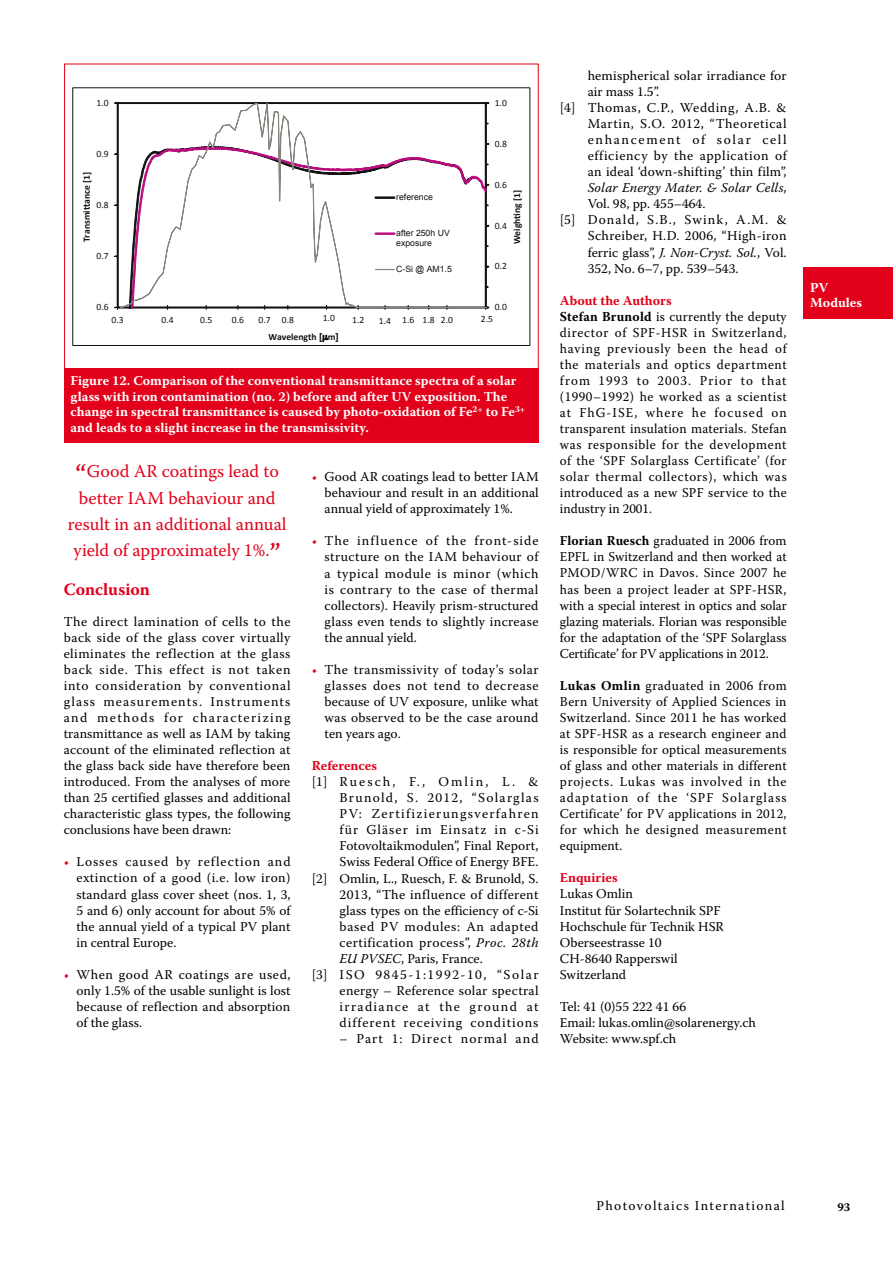
<style>
.page{position:relative;width:893px;height:1263px;background:#fff}
.page>*{position:absolute;margin:0;border:0;box-sizing:border-box;transform-origin:0 0}
.t1{font:18px/26.2px "Warnock Pro";color:#e2001a;text-align:center}
.t2{font:700 17.25px "Warnock Pro";color:#e2001a}
.t3{font:13.5px/16px "Warnock Pro";letter-spacing:.02em;color:#000;text-align:justify}
.t4{font:13.5px/16px "Warnock Pro";letter-spacing:.045em;color:#000}
.t5{font:13.5px/16px "Warnock Pro";color:#000}
.t6{font:700 13.5px/15.8px "Warnock Pro";color:#fff}
.t7{font:13.5px "Warnock Pro";letter-spacing:.09em;color:#000}
.t8{font:13.5px "Warnock Pro";letter-spacing:.08em;color:#000}
.t9{font:italic 13.5px "Warnock Pro";letter-spacing:.01em;color:#000}
.t10{font:13.5px "Warnock Pro";letter-spacing:.07em;color:#000}
.t11{font:13.5px "Warnock Pro";letter-spacing:.04em;color:#000}
.t12{font:13.5px "Warnock Pro";letter-spacing:.11em;color:#000}
.t13{font:13.5px "Warnock Pro";letter-spacing:.1em;color:#000}
.t14{font:13.5px "Warnock Pro";letter-spacing:.075em;color:#000}
.t15{font:13.5px "Warnock Pro";letter-spacing:.095em;color:#000}
.t16{font:13.5px "Warnock Pro";letter-spacing:.15em;color:#000}
.t17{font:13.5px "Warnock Pro";letter-spacing:.125em;color:#000}
.t18{font:700 13.5px "Warnock Pro";color:#e2001a}
.t19{font:700 12px "Warnock Pro";color:#000}
.t20{font:9.6px "Calibri";color:#111211}
.t21{font:700 9.6px "Calibri";color:#111211}
.t22{font:8.7px/9.9px "Arial";color:#111211}
.s1{font-family:"Arial"}
.s2{font-size:30px}
.s3{color:#e2001a}
.s4{font-style:italic}
.s5{font-style:normal}
.s6{font-weight:700;color:#e2001a}
.s7{font-weight:700}
</style>
<div class="page">
<div style="left:804px;top:268px;width:89px;height:51px;background:#e2001a"></div>
<hr style="left:118px;top:103px;width:1px;height:204px;background:#111211">
<div style="left:117px;top:103px;width:1px;height:205px;border:1px solid #111211"></div>
<svg style="left:120px;top:103px;width:366px;height:41px"></svg>
<svg style="left:114px;top:144px;width:375px;height:166px"></svg>
<div style="left:72px;top:87px;width:458px;height:259px;border:1px solid #111211"></div>
<div style="left:64px;top:368px;width:475px;height:75px;background:#e2001a"></div>
<svg style="left:323px;top:335px;width:5px;height:8px"></svg>
<p class="t20" style="left:96px;top:97px;width:14px">1.0</p>
<p class="t20" style="left:96px;top:148px;width:14px">0.9</p>
<p class="t21" style="left:81px;top:242px;width:72px;rotate:-90deg">Transmittance [1]</p>
<p class="t20" style="left:96px;top:199px;width:14px">0.8</p>
<p class="t20" style="left:96px;top:250px;width:14px">0.7</p>
<p class="t20" style="left:96px;top:301px;width:14px">0.6</p>
<p class="t22" style="left:396px;top:193px;width:38px">reference</p>
<p class="t22" style="left:396px;top:228px;width:55px">after 250h UV exposure</p>
<p class="t22" style="left:396px;top:264px;width:57px">C-Si @ AM1.5</p>
<p class="t20" style="left:495px;top:97px;width:14px">1.0</p>
<p class="t20" style="left:495px;top:137px;width:14px">0.8</p>
<p class="t20" style="left:495px;top:178px;width:14px">0.6</p>
<p class="t21" style="left:511px;top:244px;width:56px;rotate:-90deg">Weighting [1]</p>
<p class="t20" style="left:495px;top:219px;width:14px">0.4</p>
<p class="t20" style="left:495px;top:260px;width:14px">0.2</p>
<p class="t20" style="left:495px;top:301px;width:14px">0.0</p>
<p class="t20" style="left:112px;top:314px;width:14px">0.3</p>
<p class="t20" style="left:161px;top:314px;width:14px">0.4</p>
<p class="t20" style="left:200px;top:314px;width:14px">0.5</p>
<p class="t20" style="left:232px;top:314px;width:14px">0.6</p>
<p class="t20" style="left:259px;top:314px;width:37px">0.7 0.8</p>
<p class="t20" style="left:323px;top:311px;width:14px">1.0</p>
<p class="t20" style="left:352px;top:314px;width:14px">1.2</p>
<p class="t20" style="left:379px;top:314px;width:76px">1.4 1.6 1.8 2.0</p>
<p class="t20" style="left:481px;top:313px;width:14px">2.5</p>
<p class="t21" style="left:268px;top:330px;width:72px">Wavelength <span class="s1">[</span> m<span class="s1">]</span></p>
<p class="t6" style="left:71px;top:372px;width:456px">Figure 12. Comparison of the conventional transmittance spectra of a solar glass with iron contamination (no. 2) before and after UV exposition. The change in spectral transmittance is caused by photo-oxidation of Fe<sup>2+</sup> to Fe<sup>3+ </sup>and leads to a slight increase in the transmissivity.</p>
<h1 class="t1" style="left:68px;top:458px;width:220px"><span class="s2">“</span>Good AR coatings lead to better IAM behaviour and result in an additional annual yield of approximately 1%.<span class="s2">”</span></h1>
<p class="t2" style="left:64px;top:579px;width:88px">Conclusion</p>
<p class="t3" style="left:64px;top:613px;width:228px">The direct lamination of cells to the back side of the glass cover virtually eliminates the reflection at the glass back side. This effect is not taken into consideration by conventional glass measurements. Instruments and methods for characterizing transmittance as well as IAM by taking account of the eliminated reflection at the glass back side have therefore been introduced. From the analyses of more than 25 certified glasses and additional characteristic glass types, the following conclusions have been drawn:</p>
<p class="t3" style="left:77px;top:854px;width:216px;text-indent:-13px"><span class="s3">•</span> Losses caused by reflection and extinction of a good (i.e. low iron) standard glass cover sheet (nos. 1, 3, 5 and 6) only account for about 5% of the annual yield of a typical PV plant in central Europe.</p>
<p class="t3" style="left:77px;top:966px;width:216px;text-indent:-13px"><span class="s3">•</span> When good AR coatings are used, only 1.5% of the usable sunlight is lost because of reflection and absorption of the glass.</p>
<p class="t3" style="left:325px;top:468px;width:216px;text-indent:-13px"><span class="s3">•</span> Good AR coatings lead to better IAM behaviour and result in an additional annual yield of approximately 1%.</p>
<p class="t3" style="left:325px;top:533px;width:216px;text-indent:-13px"><span class="s3">•</span> The influence of the front-side structure on the IAM behaviour of a typical module is minor (which is contrary to the case of thermal collectors). Heavily prism-structured glass even tends to slightly increase the annual yield.</p>
<p class="t3" style="left:325px;top:661px;width:216px;text-indent:-13px"><span class="s3">•</span> The transmissivity of today’s solar glasses does not tend to decrease because of UV exposure, unlike what was observed to be the case around ten years ago.</p>
<p class="t18" style="left:312px;top:757px;width:67px">References</p>
<p class="t16" style="left:312px;top:774px;width:228px">[1] Ruesch, F., Omlin, L. &amp;</p>
<p class="t7" style="left:340px;top:790px;width:201px">Brunold, S. 2012, “Solarglas</p>
<p class="t7" style="left:340px;top:806px;width:200px">PV: Zertifizierungsverfahren</p>
<p class="t14" style="left:340px;top:822px;width:201px">für Gläser im Einsatz in c-Si</p>
<p class="t3" style="left:340px;top:838px;width:201px">Fotovoltaikmodulen”, Final Report,</p>
<p class="t5" style="left:340px;top:854px;width:201px">Swiss Federal Office of Energy BFE.</p>
<p class="t5" style="left:312px;top:870px;width:228px">[2] Omlin, L., Ruesch, F. &amp; Brunold, S.</p>
<p class="t3" style="left:340px;top:886px;width:200px">2013, “The influence of different</p>
<p class="t5" style="left:340px;top:902px;width:200px">glass types on the efficiency of c-Si</p>
<p class="t4" style="left:340px;top:918px;width:200px">based PV modules: An adapted</p>
<p class="t3" style="left:340px;top:934px;width:201px">certification process”, <span class="s4">Proc. 28th</span></p>
<p class="t5" style="left:340px;top:950px;width:145px"><span class="s4">EU PVSEC</span>, Paris, France.</p>
<p class="t12" style="left:312px;top:966px;width:228px">[3] ISO 9845-1:1992-10, “Solar</p>
<p class="t3" style="left:340px;top:982px;width:200px">energy – Reference solar spectral</p>
<p class="t15" style="left:340px;top:998px;width:200px">irradiance at the ground at</p>
<p class="t10" style="left:340px;top:1014px;width:200px">different receiving conditions</p>
<p class="t8" style="left:340px;top:1030px;width:201px">– Part 1: Direct normal and</p>
<p class="t3" style="left:588px;top:67px;width:200px">hemispherical solar irradiance for</p>
<p class="t3" style="left:588px;top:83px;width:73px">air mass 1.5”.</p>
<p class="t11" style="left:560px;top:99px;width:228px">[4] Thomas, C.P., Wedding, A.B. &amp;</p>
<p class="t4" style="left:588px;top:115px;width:200px">Martin, S.O. 2012, “Theoretical</p>
<p class="t17" style="left:588px;top:132px;width:200px">enhancement of solar cell</p>
<p class="t4" style="left:588px;top:148px;width:201px">efficiency by the application of</p>
<p class="t3" style="left:588px;top:164px;width:200px">an ideal ‘down-shifting’ thin film”,</p>
<p class="t9" style="left:588px;top:180px;width:201px">Solar Energy Mater. &amp; Solar Cells<span class="s5">,</span></p>
<p class="t5" style="left:588px;top:196px;width:119px">Vol. 98, pp. 455–464.</p>
<p class="t8" style="left:560px;top:212px;width:228px">[5] Donald, S.B., Swink, A.M. &amp;</p>
<p class="t3" style="left:588px;top:228px;width:200px">Schreiber, H.D. 2006, “High-iron</p>
<p class="t3" style="left:588px;top:244px;width:200px">ferric glass”, <span class="s4">J. Non-Cryst. Sol.</span>, Vol.</p>
<p class="t5" style="left:588px;top:260px;width:152px">352, No. 6–7, pp. 539–543.</p>
<p class="t4" style="left:560px;top:292px;width:228px"><span class="s6">About the Authors<br></span><span class="s7">Stefan Brunold</span> is currently the deputy director of SPF-HSR in Switzerland, having previously been the head of the materials and optics department from 1993 to 2003. Prior to that (1990–1992) he worked as a scientist at FhG-ISE, where he focused on transparent insulation materials. Stefan was responsible for the development of the ‘SPF Solarglass Certificate’ (for solar thermal collectors), which was introduced as a new SPF service to the industry in 2001.</p>
<p class="t3" style="left:560px;top:533px;width:228px"><span class="s7">Florian Ruesch</span> graduated in 2006 from EPFL in Switzerland and then worked at PMOD/WRC in Davos. Since 2007 he has been a project leader at SPF-HSR, with a special interest in optics and solar glazing materials. Florian was responsible for the adaptation of the ‘SPF Solarglass Certificate’ for PV applications in 2012.</p>
<p class="t3" style="left:560px;top:677px;width:228px"><span class="s7">Lukas Omlin</span> graduated in 2006 from Bern University of Applied Sciences in Switzerland. Since 2011 he has worked at SPF-HSR as a research engineer and is responsible for optical measurements of glass and other materials in different projects. Lukas was involved in the adaptation of the ‘SPF Solarglass Certificate’ for PV applications in 2012, for which he designed measurement equipment.</p>
<p class="t18" style="left:560px;top:870px;width:59px">Enquiries</p>
<p class="t5" style="left:560px;top:886px;width:166px">Lukas Omlin<br>Institut für Solartechnik SPF<br>Hochschule für Technik HSR<br>Oberseestrasse 10<br>CH-8640 Rapperswil<br>Switzerland</p>
<p class="t5" style="left:560px;top:998px;width:198px">Tel: 41 (0)55 222 41 66<br>Email: lukas.omlin@solarenergy.ch<br>Website: www.spf.ch</p>
<p class="t6" style="left:810px;top:280px;width:54px;line-height:15px">PV<br>Modules</p>
<p class="t13" style="left:597px;top:1198px;width:190px">Photovoltaics International</p>
<p class="t19" style="left:837px;top:1200px;width:14px">93</p>
</div>
